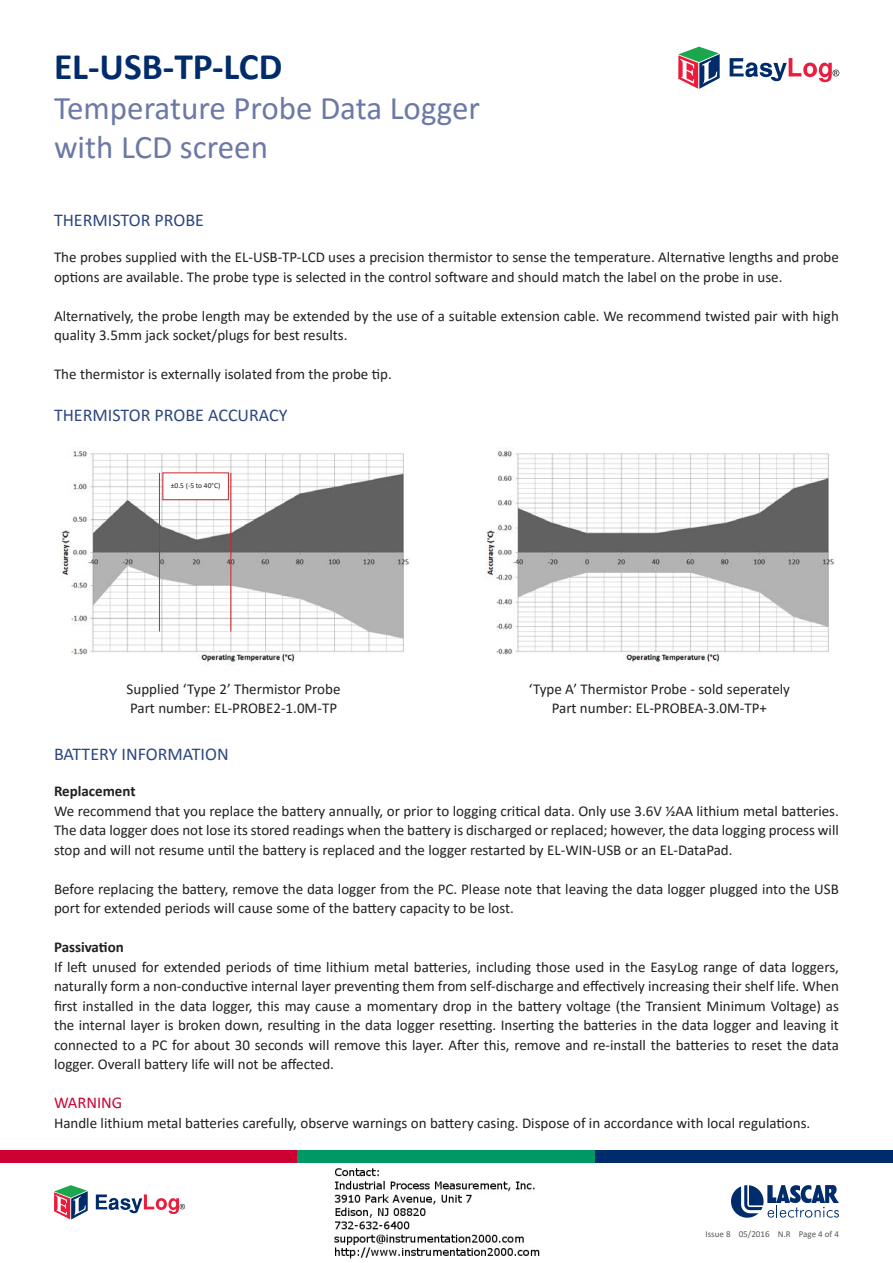
<style>
.page{position:relative;width:893px;height:1263px;background:#fff}
.page>*{position:absolute;margin:0;border:0;box-sizing:border-box;transform-origin:0 0}
.t1{font:700 37.5px "Calibri";color:#002c6b}
.t2{font:33px/39.6px "Calibri";color:#6c79a5}
.t3{font:18px "Calibri";color:#2c477f}
.t4{font:16.5px "Calibri";color:#c03}
.t5{font:15px/19.5px "Calibri";color:#231f20}
.t6{font:700 15px "Calibri";color:#231f20}
.t7{font:9px "Calibri";color:#57585a}
.t8{font:7.5px "Calibri";color:#231f20}
</style>
<div class="page">
<svg style="left:678px;top:47px;width:42px;height:42px"></svg>
<svg style="left:730px;top:58px;width:109px;height:24px"></svg>
<div style="left:595px;top:1150px;width:298px;height:13px;background:#002c6b"></div>
<div style="left:0;top:1150px;width:298px;height:13px;background:#c03"></div>
<div style="left:298px;top:1150px;width:297px;height:13px;background:#096"></div>
<svg style="left:54px;top:1185px;width:34px;height:34px"></svg>
<svg style="left:96px;top:1194px;width:89px;height:20px"></svg>
<svg style="left:731px;top:1185px;width:108px;height:33px"></svg>
<img style="left:61px;top:451px;width:348px;height:215px">
<img style="left:486px;top:447px;width:348px;height:219px">
<hr style="left:159px;top:473px;width:1px;height:158px;background:#d1232a">
<hr style="left:230px;top:473px;width:1px;height:158px;background:#d1232a">
<div style="left:163px;top:473px;width:65px;height:27px;background:#fff"></div>
<div style="left:162px;top:472px;width:67px;height:28px;border:1px solid #d1232a"></div>
<img style="left:334px;top:1168px;width:206px;height:91px">
<h1 class="t1" style="left:54px;top:40px;width:230px">EL-USB-TP-LCD</h1>
<h2 class="t2" style="left:54px;top:87px;width:428px">Temperature Probe Data Logger with LCD screen</h2>
<p class="t3" style="left:54px;top:208px;width:152px">THERMISTOR PROBE</p>
<p class="t5" style="left:54px;top:247px;width:786px">The probes supplied with the EL-USB-TP-LCD uses a precision thermistor to sense the temperature. Alternative lengths and probe options are available. The probe type is selected in the control software and should match the label on the probe in use.</p>
<p class="t5" style="left:54px;top:306px;width:786px">Alternatively, the probe length may be extended by the use of a suitable extension cable. We recommend twisted pair with high quality 3.5mm jack socket/plugs for best results.</p>
<p class="t5" style="left:54px;top:364px;width:339px">The thermistor is externally isolated from the probe tip.</p>
<p class="t3" style="left:54px;top:403px;width:235px">THERMISTOR PROBE ACCURACY</p>
<p class="t8" style="left:171px;top:480px;width:51px">±0.5 (-5 to 40°C)</p>
<p class="t5" style="left:127px;top:678px;width:215px">Supplied ‘Type 2’ Thermistor Probe</p>
<p class="t5" style="left:130px;top:698px;width:209px">Part number: EL-PROBE2-1.0M-TP</p>
<p class="t5" style="left:529px;top:678px;width:263px">‘Type A’ Thermistor Probe - sold seperately</p>
<p class="t5" style="left:552px;top:698px;width:217px">Part number: EL-PROBEA-3.0M-TP+</p>
<p class="t3" style="left:54px;top:742px;width:176px">BATTERY INFORMATION</p>
<p class="t6" style="left:54px;top:780px;width:83px">Replacement</p>
<p class="t5" style="left:54px;top:800px;width:786px;text-align:justify">We recommend that you replace the battery annually, or prior to logging critical data. Only use 3.6V ½AA lithium metal batteries.<br>The data logger does not lose its stored readings when the battery is discharged or replaced; however, the data logging process will stop and will not resume until the battery is replaced and the logger restarted by EL-WIN-USB or an EL-DataPad.</p>
<p class="t5" style="left:54px;top:878px;width:786px">Before replacing the battery, remove the data logger from the PC. Please note that leaving the data logger plugged into the USB port for extended periods will cause some of the battery capacity to be lost.</p>
<p class="t6" style="left:54px;top:936px;width:71px">Passivation</p>
<p class="t5" style="left:54px;top:956px;width:786px;text-align:justify">If left unused for extended periods of time lithium metal batteries, including those used in the EasyLog range of data loggers, naturally form a non-conductive internal layer preventing them from self-discharge and effectively increasing their shelf life. When first installed in the data logger, this may cause a momentary drop in the battery voltage (the Transient Minimum Voltage) as the internal layer is broken down, resulting in the data logger resetting. Inserting the batteries in the data logger and leaving it connected to a PC for about 30 seconds will remove this layer. After this, remove and re-install the batteries to reset the data logger. Overall battery life will not be affected.</p>
<p class="t4" style="left:54px;top:1091px;width:70px">WARNING</p>
<p class="t5" style="left:54px;top:1112px;width:758px">Handle lithium metal batteries carefully, observe warnings on battery casing. Dispose of in accordance with local regulations.</p>
<p class="t7" style="left:705px;top:1227px;width:135px">Issue 8 05/2016 N.R Page 4 of 4</p>
</div>
